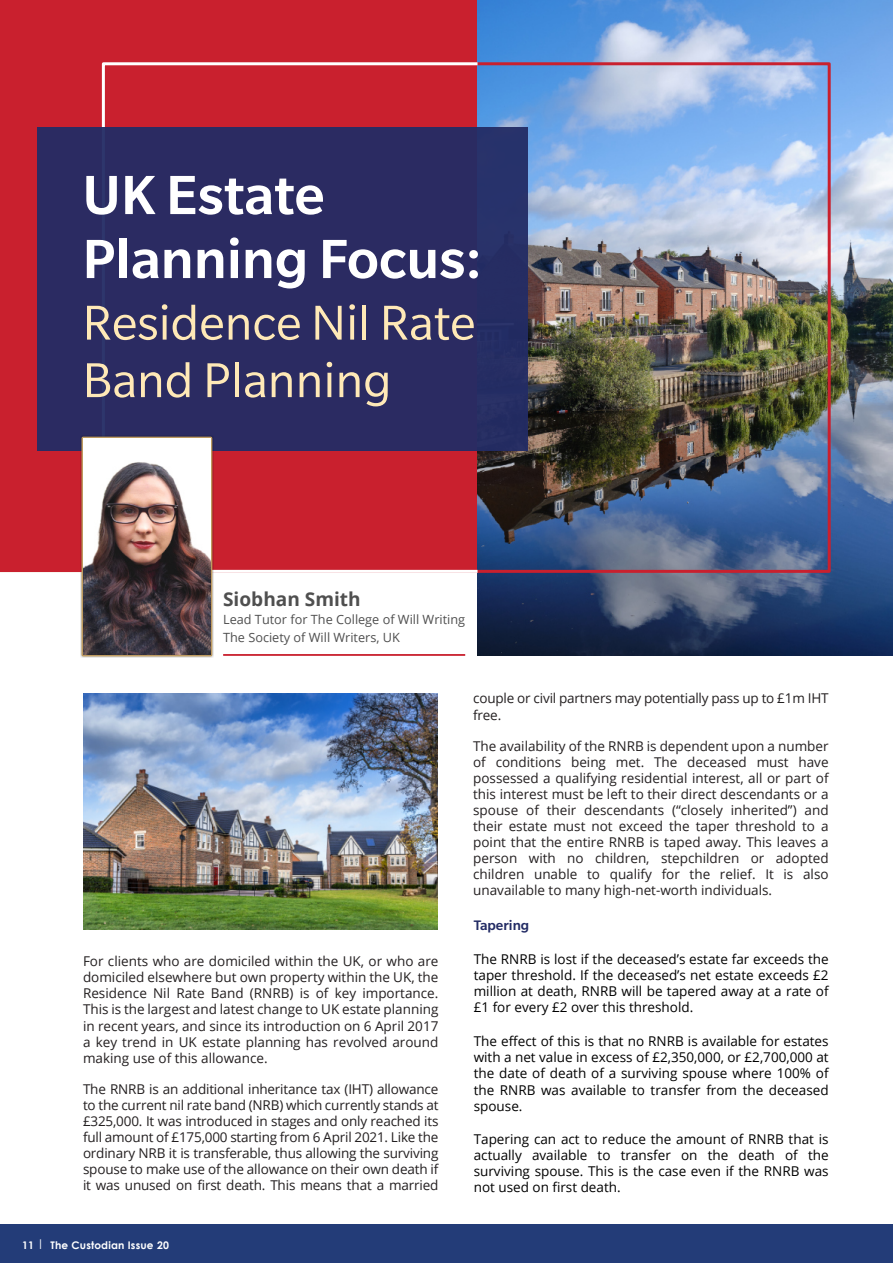
<style>
.page{position:relative;width:893px;height:1263px;background:#fff}
.page>*{position:absolute;margin:0;border:0;box-sizing:border-box;transform-origin:0 0}
.t1{font:500 60px/63.9px "Slate Pro";color:#fff}
.t2{font:53.25px/57.4px "Slate Pro";color:#ffe9b7}
.t3{font:700 19.05px "Open Sans";color:#4f4f4f}
.t4{font:500 15px "Slate Pro";color:#232c65}
.t5{font:13.5px/16px "Open Sans";letter-spacing:-.005em;color:#231f20;text-align:justify}
.t6{font:13.5px/16px "Open Sans";color:#000;text-align:justify}
.t7{font:12.75px/17.9px "Open Sans";color:#4f4f4f}
.t8{font:700 10.5px "Century Gothic";letter-spacing:.015em;color:#fff}
</style>
<div class="page">
<div style="left:0;top:0;width:512px;height:571px;background:#c9202e"></div>
<img style="left:477px;top:0;width:416px;height:656px">
<div style="left:37px;top:127px;width:490px;height:324px;background:#2b2b62"></div>
<div style="left:0;top:1225px;width:893px;height:38px;background:#233c78"></div>
<div style="left:81px;top:437px;width:131px;height:219px;border:3px solid #be9b60"></div>
<div style="left:83px;top:438px;width:128px;height:217px;background:#fff"></div>
<img style="left:83px;top:462px;width:128px;height:193px">
<img style="left:83px;top:693px;width:355px;height:237px">
<hr style="left:223px;top:654px;width:242px;height:2px;background:#c9202e">
<h1 class="t1" style="left:82px;top:173px;width:401px">UK Estate<br>Planning Focus:</h1>
<h2 class="t2" style="left:82px;top:303px;width:395px">Residence Nil Rate<br>Band Planning</h2>
<h3 class="t3" style="left:223px;top:592px;width:139px">Siobhan Smith</h3>
<p class="t7" style="left:223px;top:612px;width:244px">Lead Tutor for The College of Will Writing<br>The Society of Will Writers, UK</p>
<p class="t5" style="left:83px;top:955px;width:357px">For clients who are domiciled within the UK, or who are domiciled elsewhere but own property within the UK, the Residence Nil Rate Band (RNRB) is of key importance.<br>This is the largest and latest change to UK estate planning in recent years, and since its introduction on 6 April 2017 a key trend in UK estate planning has revolved around making use of this allowance.</p>
<p class="t5" style="left:83px;top:1082px;width:357px">The RNRB is an additional inheritance tax (IHT) allowance to the current nil rate band (NRB) which currently stands at £325,000. It was introduced in stages and only reached its full amount of £175,000 starting from 6 April 2021. Like the ordinary NRB it is transferable, thus allowing the surviving spouse to make use of the allowance on their own death if it was unused on first death. This means that a married</p>
<p class="t8" style="left:22px;top:1241px;width:148px">11 | The Custodian Issue 20</p>
<p class="t5" style="left:473px;top:692px;width:357px">couple or civil partners may potentially pass up to £1m IHT free.</p>
<p class="t5" style="left:473px;top:739px;width:357px">The availability of the RNRB is dependent upon a number of conditions being met. The deceased must have possessed a qualifying residential interest, all or part of this interest must be left to their direct descendants or a spouse of their descendants (“closely inherited”) and their estate must not exceed the taper threshold to a point that the entire RNRB is taped away. This leaves a person with no children, stepchildren or adopted children unable to qualify for the relief. It is also unavailable to many high-net-worth individuals.</p>
<p class="t4" style="left:474px;top:920px;width:57px">Tapering</p>
<p class="t6" style="left:474px;top:952px;width:356px">The RNRB is lost if the deceased’s estate far exceeds the taper threshold. If the deceased’s net estate exceeds £2 million at death, RNRB will be tapered away at a rate of £1 for every £2 over this threshold.</p>
<p class="t6" style="left:474px;top:1035px;width:356px">The effect of this is that no RNRB is available for estates with a net value in excess of £2,350,000, or £2,700,000 at the date of death of a surviving spouse where 100% of the RNRB was available to transfer from the deceased spouse.</p>
<p class="t6" style="left:474px;top:1133px;width:356px">Tapering can act to reduce the amount of RNRB that is actually available to transfer on the death of the surviving spouse. This is the case even if the RNRB was not used on first death.</p>
</div>
